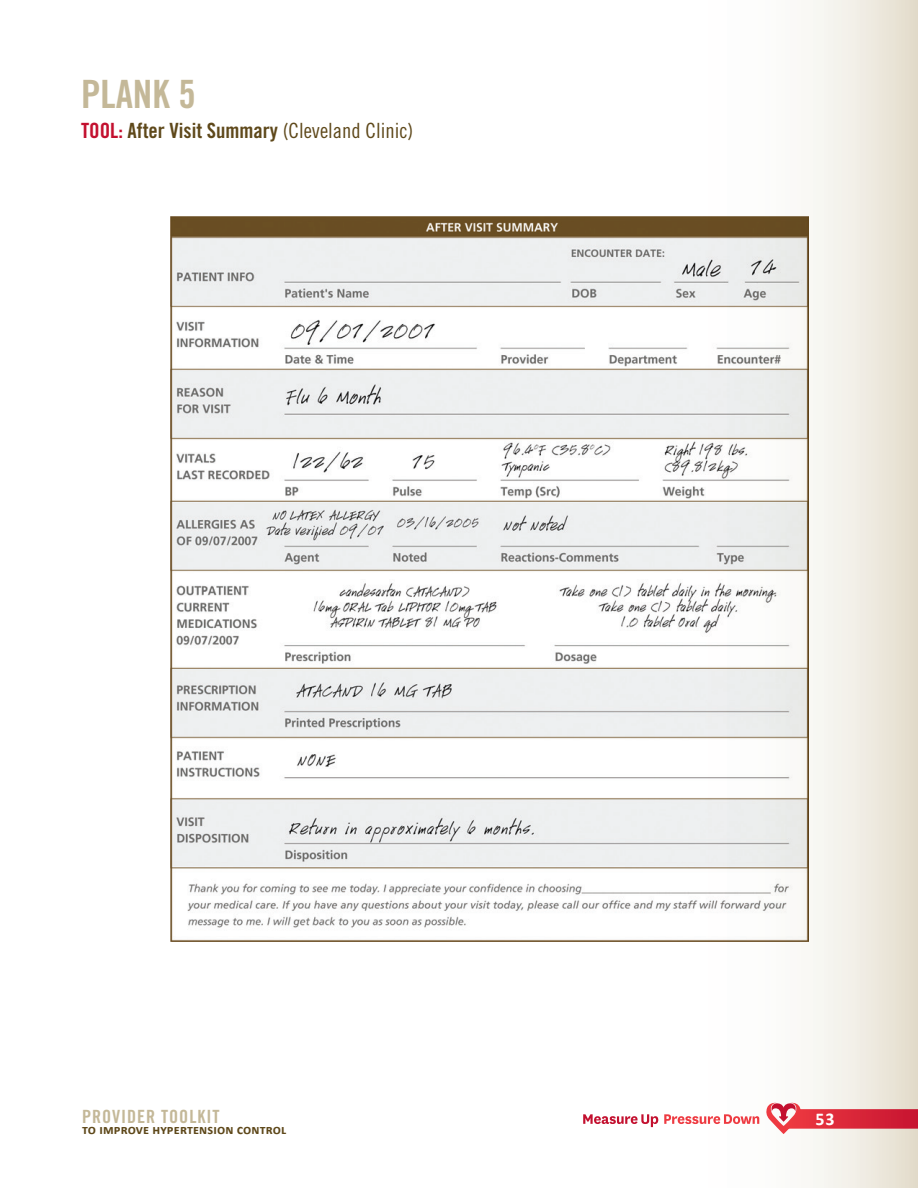
<style>
.page{position:relative;width:918px;height:1188px;background:#fff}
.page>*{position:absolute;margin:0;border:0;box-sizing:border-box;transform-origin:0 0}
.t1{font:39px "Trade Gothic Bold Cond Twenty";color:#c4b898}
.t2{font:21px "Trade Gothic Bold Cond Twenty";color:#5e481a}
.t3{font:18.3px "Trade Gothic Bold Cond Twenty";letter-spacing:.05em;color:#c4b898}
.t4{font:700 18px "Calibri";color:#fff}
.t5{font:700 13.5px "Calibri";letter-spacing:.01em;color:#5e481a}
.s1{color:#c3102f}
.s2{font-family:"Trade Gothic Cond Eighteen"}
</style>
<div class="page">
<svg style="left:603px;top:0;width:315px;height:1188px"></svg>
<svg style="left:766px;top:1103px;width:152px;height:31px"></svg>
<svg style="left:583px;top:1114px;width:75px;height:13px"></svg>
<svg style="left:664px;top:1114px;width:95px;height:10px"></svg>
<img style="left:170px;top:216px;width:639px;height:725px">
<h1 class="t1" style="left:81px;top:71px;width:116px">PLANK 5</h1>
<p class="t2" style="left:81px;top:118px;width:334px"><span class="s1">TOOL:</span> AFTER VISIT SUMMARY <span class="s2">(Cleveland Clinic)</span></p>
<p class="t3" style="left:82px;top:1105px;width:137px">PROVIDER TOOLKIT</p>
<p class="t5" style="left:82px;top:1121px;width:206px">to improve hypertension control</p>
<p class="t4" style="left:815px;top:1108px;width:21px">53</p>
</div>
